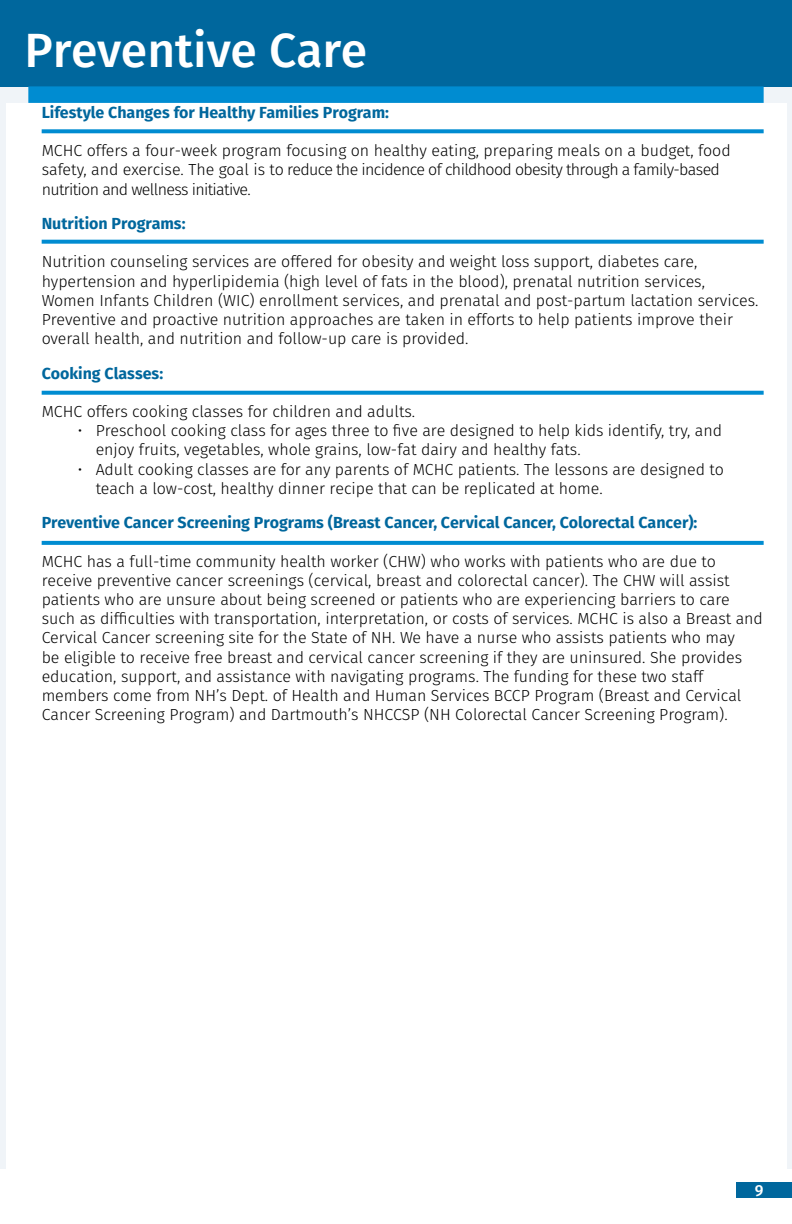
<style>
.page{position:relative;width:792px;height:1224px;background:#fff}
.page>*{position:absolute;margin:0;border:0;box-sizing:border-box;transform-origin:0 0}
.t1{font:500 48px "Fira Sans";color:#fff}
.t2{font:300 16px/19.2px "Fira Sans";color:#000}
.t3{font:700 16px "Fira Sans";color:#00679d}
.t4{font:500 16px "Fira Sans";color:#fff}
</style>
<div class="page">
<div style="left:736px;top:1182px;width:56px;height:16px;background:#00679d"></div>
<div style="left:0;top:0;width:792px;height:86px;background:#00679d"></div>
<div style="left:28px;top:86px;width:736px;height:17px;background:#008cd1"></div>
<svg style="left:42px;top:240px;width:722px;height:4px;background:#1495d4"></svg>
<svg style="left:42px;top:391px;width:722px;height:4px;background:#1194d4"></svg>
<svg style="left:42px;top:541px;width:722px;height:4px;background:#078fd2"></svg>
<svg style="left:42px;top:129px;width:722px;height:4px;background:#1394d4"></svg>
<h1 class="t1" style="left:24px;top:12px;width:345px">Preventive Care</h1>
<p class="t3" style="left:42px;top:99px;width:349px">Lifestyle Changes for Healthy Families Program:</p>
<p class="t2" style="left:42px;top:141px;width:691px">MCHC offers a four-week program focusing on healthy eating, preparing meals on a budget, food safety, and exercise. The goal is to reduce the incidence of childhood obesity through a family-based nutrition and wellness initiative.</p>
<p class="t3" style="left:42px;top:210px;width:145px">Nutrition Programs:</p>
<p class="t2" style="left:42px;top:252px;width:718px">Nutrition counseling services are offered for obesity and weight loss support, diabetes care, hypertension and hyperlipidemia (high level of fats in the blood), prenatal nutrition services, Women Infants Children (WIC) enrollment services, and prenatal and post-partum lactation services.<br>Preventive and proactive nutrition approaches are taken in efforts to help patients improve their overall health, and nutrition and follow-up care is provided.</p>
<p class="t3" style="left:42px;top:360px;width:123px">Cooking Classes:</p>
<p class="t2" style="left:42px;top:402px;width:375px">MCHC offers cooking classes for children and adults.</p>
<p class="t2" style="left:96px;top:421px;width:628px;text-indent:-18px">• Preschool cooking class for ages three to five are designed to help kids identify, try, and enjoy fruits, vegetables, whole grains, low-fat dairy and healthy fats.</p>
<p class="t2" style="left:96px;top:459px;width:630px;text-indent:-18px">• Adult cooking classes are for any parents of MCHC patients. The lessons are designed to teach a low-cost, healthy dinner recipe that can be replicated at home.</p>
<p class="t3" style="left:42px;top:509px;width:657px">Preventive Cancer Screening Programs (Breast Cancer, Cervical Cancer, Colorectal Cancer):</p>
<p class="t2" style="left:42px;top:551px;width:723px">MCHC has a full-time community health worker (CHW) who works with patients who are due to receive preventive cancer screenings (cervical, breast and colorectal cancer). The CHW will assist patients who are unsure about being screened or patients who are experiencing barriers to care such as difficulties with transportation, interpretation, or costs of services. MCHC is also a Breast and Cervical Cancer screening site for the State of NH. We have a nurse who assists patients who may<br>be eligible to receive free breast and cervical cancer screening if they are uninsured. She provides education, support, and assistance with navigating programs. The funding for these two staff members come from NH’s Dept. of Health and Human Services BCCP Program (Breast and Cervical Cancer Screening Program) and Dartmouth’s NHCCSP (NH Colorectal Cancer Screening Program).</p>
<p class="t4" style="left:755px;top:1177px;width:10px">9</p>
</div>
